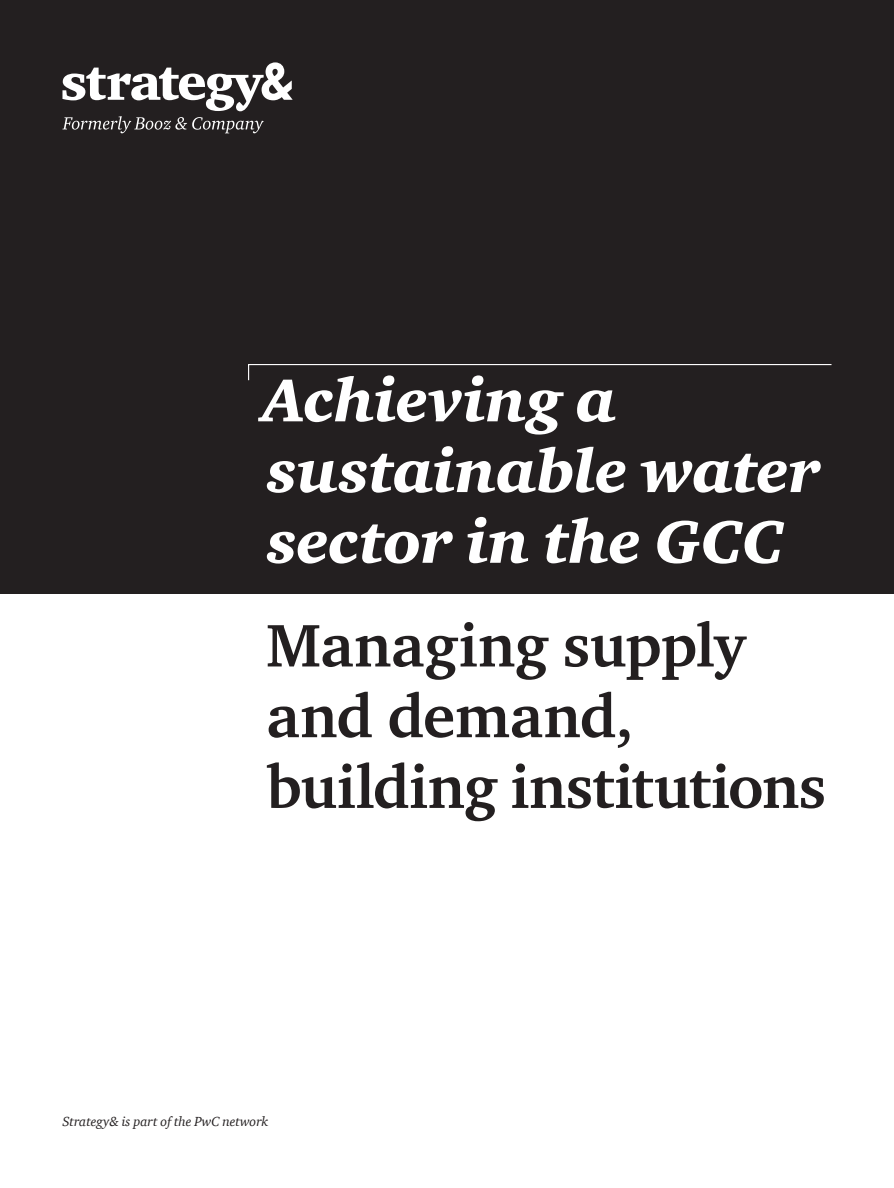
<style>
.page{position:relative;width:894px;height:1188px;background:#fff}
.page>*{position:absolute;margin:0;border:0;box-sizing:border-box;transform-origin:0 0}
.Front_Cover_Bold_41p{font:700 61.5px/70.8px "Charter ITC Com";letter-spacing:-.005em;color:#231f20}
.Front_Cover_Black_It{font:italic 900 61.5px/70.7px "Charter ITC Com";letter-spacing:-.005em;color:#fff}
.Body_Bullet_point{font:italic 13.5px "Charter ITC Com";color:#231f20}
</style>
<div class="page">
<div style="left:0;top:0;width:893px;height:594px;background:#231f20"></div>
<svg style="left:248px;top:364px;width:584px;height:17px"></svg>
<svg style="left:62px;top:62px;width:230px;height:71px"></svg>
<p class="Front_Cover_Black_It" style="left:262px;top:366px;width:559px">Achieving a sustainable water sector in the GCC</p>
<p class="Front_Cover_Bold_41p" style="left:266px;top:610px;width:561px">Managing supply and demand, building institutions</p>
<p class="Body_Bullet_point" style="left:62px;top:1113px;width:207px">Strategy&amp; is part of the PwC network</p>
</div>
